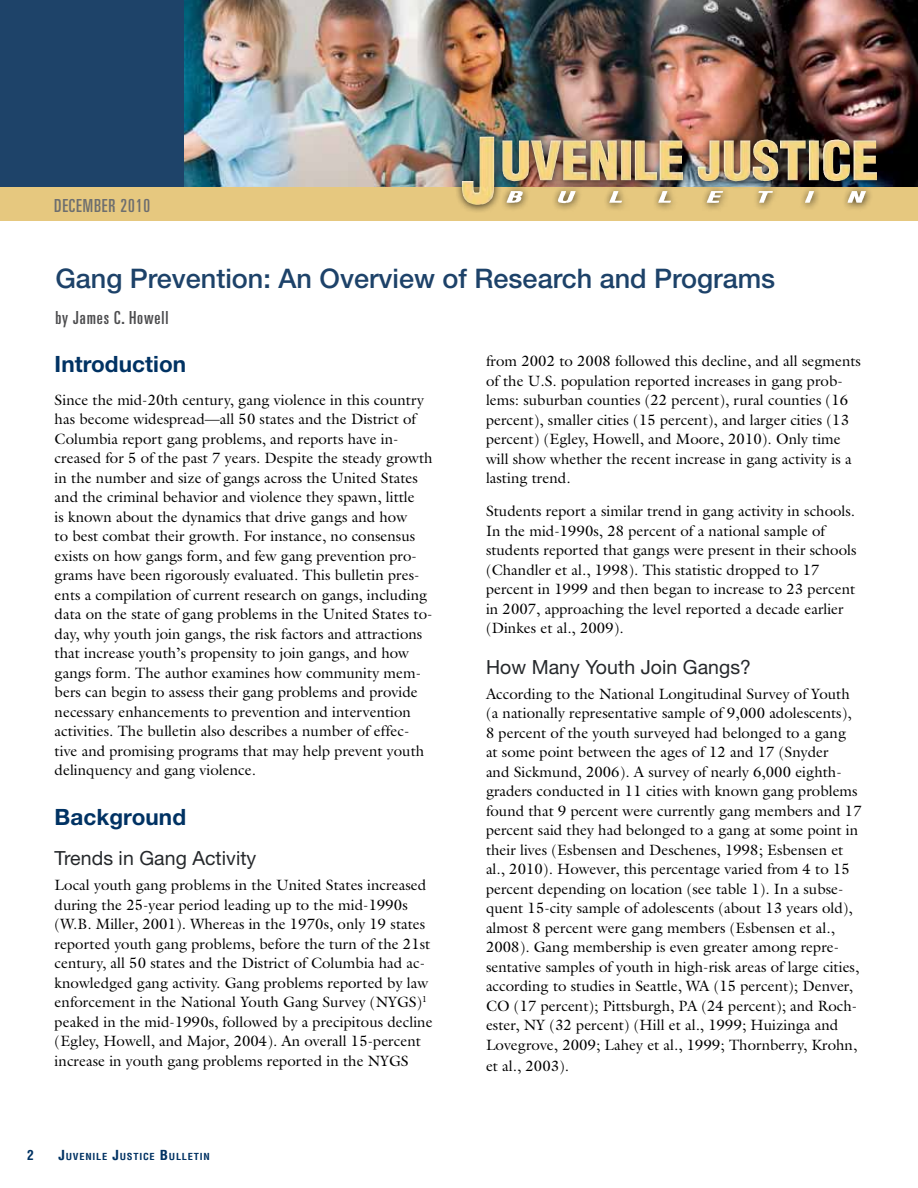
<style>
.page{position:relative;width:918px;height:1188px;background:#fff}
.page>*{position:absolute;margin:0;border:0;box-sizing:border-box;transform-origin:0 0}
.t1{font:500 27px "Helvetica Neue LT Std";color:#1d4269}
.t2{font:700 22.5px "Helvetica Neue LT Std";letter-spacing:.005em;color:#003263}
.t3{font:19.5px "Helvetica Neue LT Std";letter-spacing:.005em;color:#25282b}
.t4{font:ultra-condensed 18px "Univers LT Std";letter-spacing:.05em;color:#4d4d4f}
.t5{font:ultra-condensed 18px "Univers LT Std";letter-spacing:.05em;color:#6e6f6f}
.t6{font:15px/19.5px "Galliard Std";color:#000}
.t7{font:700 condensed 13.5px "Helvetica LT Std";color:#003263}
.t8{font:700 condensed 9.45px "Helvetica LT Std";letter-spacing:.07em;color:#003263;scale:1.1 1}
.s1{font-size:13.5px}
</style>
<div class="page">
<div style="left:0;top:0;width:184px;height:191px;background:#1e4369"></div>
<div style="left:1px;top:187px;width:917px;height:34px;background:#e6c87f"></div>
<img style="left:184px;top:0;width:734px;height:187px">
<div style="left:455px;top:129px;width:430px;height:85px;background:#000;opacity:.75"></div>
<img style="left:462px;top:137px;width:388px;height:68px">
<div style="left:499px;top:184px;width:374px;height:28px;background:#000;opacity:.75"></div>
<img style="left:559px;top:191px;width:307px;height:12px">
<p class="t5" style="left:54px;top:195px;width:97px">DECEMBER 2010</p>
<h1 class="t1" style="left:55px;top:263px;width:721px">Gang Prevention: An Overview of Research and Programs</h1>
<p class="t4" style="left:55px;top:308px;width:114px">by James C. Howell</p>
<h2 class="t2" style="left:55px;top:350px;width:133px">Introduction</h2>
<p class="t6" style="left:55px;top:390px;width:380px">Since the mid-20th century, gang violence in this country has become widespread—all 50 states and the District of Columbia report gang problems, and reports have in&shy;creased for 5 of the past 7 years. Despite the steady growth in the number and size of gangs across the United States and the criminal behavior and violence they spawn, little<br>is known about the dynamics that drive gangs and how<br>to best combat their growth. For instance, no consensus exists on how gangs form, and few gang prevention pro&shy;grams have been rigorously evaluated. This bulletin pres&shy;ents a compilation of current research on gangs, including data on the state of gang problems in the United States to&shy;day, why youth join gangs, the risk factors and attractions that increase youth’s propensity to join gangs, and how gangs form. The author examines how community mem&shy;bers can begin to assess their gang problems and provide necessary enhancements to prevention and intervention activities. The bulletin also describes a number of effec&shy;tive and promising programs that may help prevent youth delinquency and gang violence.</p>
<h2 class="t2" style="left:55px;top:803px;width:133px">Background</h2>
<h3 class="t3" style="left:55px;top:847px;width:203px">Trends in Gang Activity</h3>
<p class="t6" style="left:55px;top:875px;width:380px">Local youth gang problems in the United States increased during the 25-year period leading up to the mid-1990s (W.B. Miller, 2001). Whereas in the 1970s, only 19 states reported youth gang problems, before the turn of the 21st century, all 50 states and the District of Columbia had ac&shy;knowledged gang activity. Gang problems reported by law enforcement in the National Youth Gang Survey (NYGS)<sup>1 </sup>peaked in the mid-1990s, followed by a precipitous decline (Egley, Howell, and Major, 2004). An overall 15-percent increase in youth gang problems reported in the NYGS</p>
<p class="t7" style="left:27px;top:1147px;width:8px">2</p>
<p class="t8" style="left:59px;top:1151px;width:139px"><span class="s1">J</span>UVENILE <span class="s1">J</span>USTICE <span class="s1">B</span>ULLETIN</p>
<p class="t6" style="left:486px;top:351px;width:377px">from 2002 to 2008 followed this decline, and all segments of the U.S. population reported increases in gang prob&shy;lems: suburban counties (22 percent), rural counties (16 percent), smaller cities (15 percent), and larger cities (13 percent) (Egley, Howell, and Moore, 2010). Only time will show whether the recent increase in gang activity is a lasting trend.</p>
<p class="t6" style="left:486px;top:501px;width:372px">Students report a similar trend in gang activity in schools.<br>In the mid-1990s, 28 percent of a national sample of students reported that gangs were present in their schools (Chandler et al., 1998). This statistic dropped to 17 percent in 1999 and then began to increase to 23 percent in 2007, approaching the level reported a decade earlier (Dinkes et al., 2009).</p>
<h3 class="t3" style="left:486px;top:655px;width:267px">How Many Youth Join Gangs?</h3>
<p class="t6" style="left:486px;top:684px;width:377px">According to the National Longitudinal Survey of Youth (a nationally representative sample of 9,000 adolescents), 8 percent of the youth surveyed had belonged to a gang<br>at some point between the ages of 12 and 17 (Snyder<br>and Sickmund, 2006). A survey of nearly 6,000 eighth&shy;graders conducted in 11 cities with known gang problems found that 9 percent were currently gang members and 17 percent said they had belonged to a gang at some point in their lives (Esbensen and Deschenes, 1998; Esbensen et al., 2010). However, this percentage varied from 4 to 15 percent depending on location (see table 1). In a subse&shy;quent 15-city sample of adolescents (about 13 years old), almost 8 percent were gang members (Esbensen et al., 2008). Gang membership is even greater among repre&shy;sentative samples of youth in high-risk areas of large cities, according to studies in Seattle, WA (15 percent); Denver, CO (17 percent); Pittsburgh, PA (24 percent); and Roch&shy;ester, NY (32 percent) (Hill et al., 1999; Huizinga and Lovegrove, 2009; Lahey et al., 1999; Thornberry, Krohn,</p>
<p class="t6" style="left:486px;top:1056px;width:85px">et al., 2003).</p>
</div>
